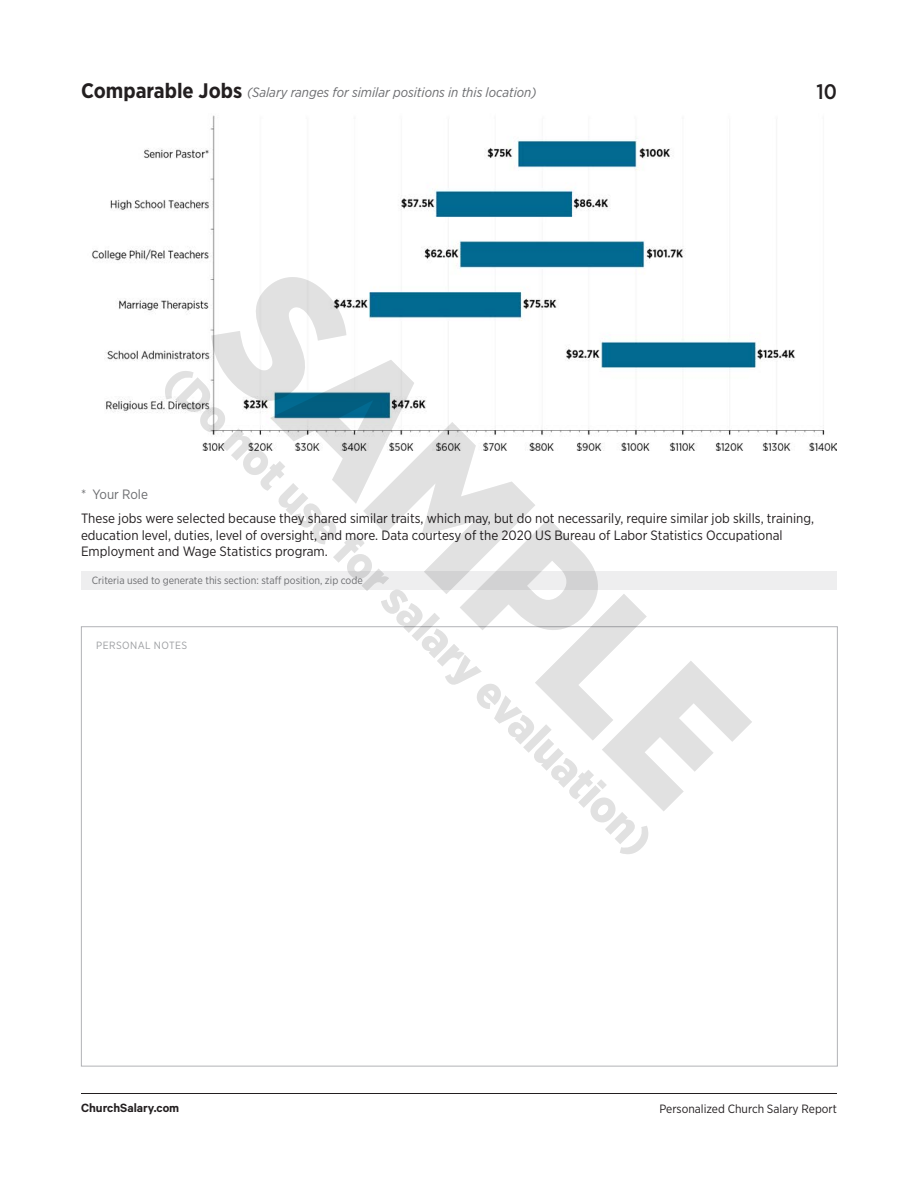
<style>
.page{position:relative;width:918px;height:1188px;background:#fff}
.page>*{position:absolute;margin:0;border:0;box-sizing:border-box;transform-origin:0 0}
.t1{font:500 21px "Gotham Narrow";color:#231f20}
.t2{font:13.5px/16.2px "Gotham Narrow";color:#231f20}
.t3{font:italic 13.5px "Gotham Narrow";color:#6c6d70}
.t4{font:600 13.5px "Calibre";color:#231f20}
.t5{font:13.5px "Gotham Narrow";color:#6c6d70}
.t6{font:12px "Gotham Narrow";color:#231f20}
.t7{font:10.5px "Gotham Narrow";color:#6c6d70}
.t8{font:10.5px "Gotham Narrow";letter-spacing:.04em;color:#9d9fa2}
.s1{font-weight:700;font-style:normal;font-size:21px;color:#231f20}
</style>
<div class="page">
<img style="left:81px;top:115px;width:757px;height:979px">
<p class="t3" style="left:81px;top:84px;width:457px"><span class="s1">Comparable Jobs</span> (Salary ranges for similar positions in this location)</p>
<p class="t5" style="left:81px;top:486px;width:68px">* Your Role</p>
<h1 class="t1" style="left:817px;top:78px;width:22px">10</h1>
<p class="t2" style="left:81px;top:510px;width:735px">These jobs were selected because they shared similar traits, which may, but do not necessarily, require similar job skills, training, education level, duties, level of oversight, and more. Data courtesy of the 2020 US Bureau of Labor Statistics Occupational<br>Employment and Wage Statistics program.</p>
<p class="t7" style="left:92px;top:573px;width:273px">Criteria used to generate this section: staff position, zip code</p>
<p class="t8" style="left:96px;top:639px;width:92px">PERSONAL NOTES</p>
<p class="t4" style="left:81px;top:1100px;width:100px">ChurchSalary.com</p>
<p class="t6" style="left:659px;top:1101px;width:179px">Personalized Church Salary Report</p>
</div>
